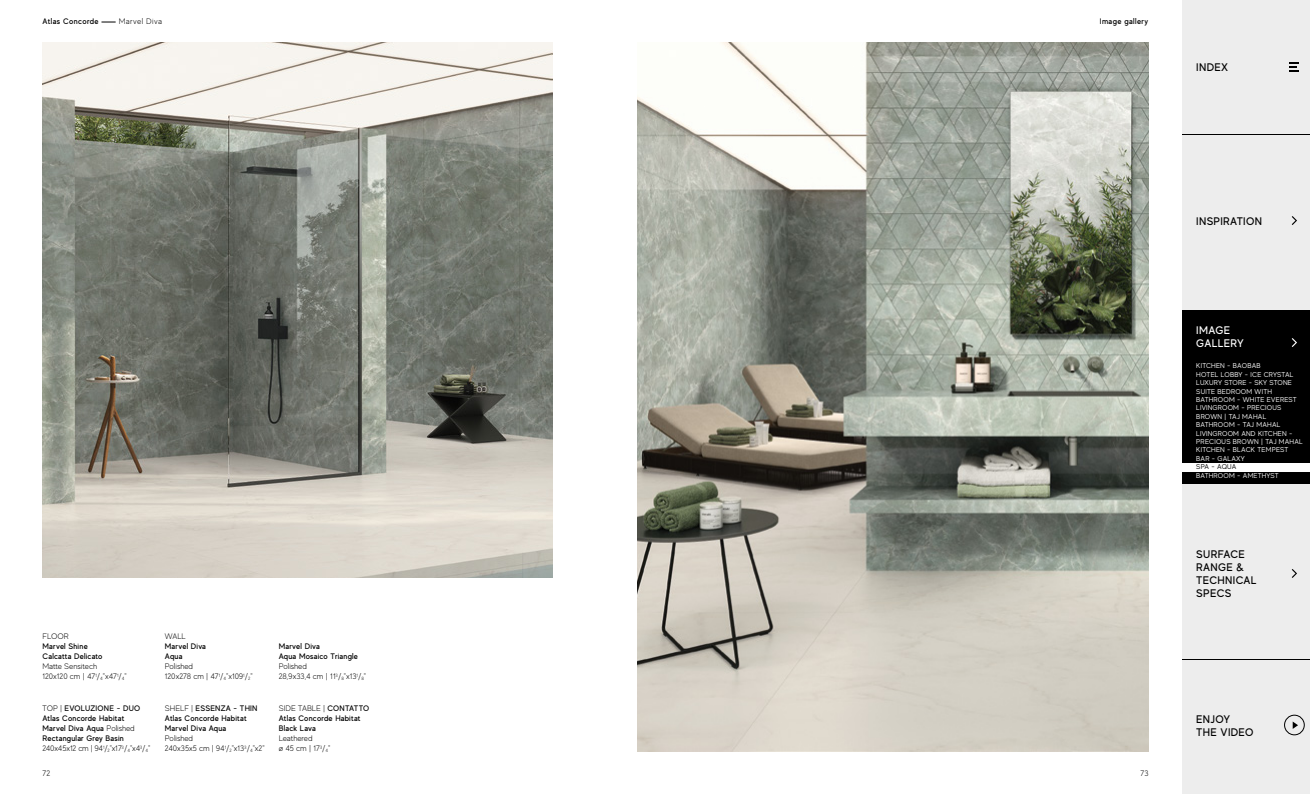
<style>
.page{position:relative;width:1310px;height:794px;background:#fff}
.page>*{position:absolute;margin:0;border:0;box-sizing:border-box;transform-origin:0 0}
.t1{font:500 11px/13.2px "MADE Evolve Sans";letter-spacing:.03em;color:#000}
.t2{font:500 11px/13.2px "MADE Evolve Sans";letter-spacing:.03em;color:#fff}
.t3{font:500 8px/10px "MADE Evolve Sans";letter-spacing:.025em;color:#000}
.t4{font:300 8px/10px "MADE Evolve Sans";letter-spacing:-.01em;color:#000}
.t5{font:500 8px "MADE Evolve Sans";letter-spacing:.045em;color:#000}
.t6{font:300 8px "MADE Evolve Sans";letter-spacing:.04em;color:#000}
.t7{font:7px/8.4px "MADE Evolve Sans";letter-spacing:.03em;color:#fff}
.t8{font:7px "MADE Evolve Sans";letter-spacing:.01em;color:#000}
.s1{font-weight:300}
</style>
<div class="page">
<img style="left:638px;top:43px;width:510px;height:708px">
<img style="left:42px;top:43px;width:511px;height:535px">
<svg style="left:101px;top:22px;width:15px;height:1px"></svg>
<div style="left:1182px;top:0;width:128px;height:794px;background:#ededed"></div>
<div style="left:1182px;top:310px;width:128px;height:174px;background:#000"></div>
<svg style="left:1289px;top:62px;width:10px;height:9px"></svg>
<svg style="left:1291px;top:569px;width:6px;height:9px"></svg>
<div style="left:1284px;top:714px;width:20px;height:21px;border:1px solid #000;border-radius:50%"></div>
<svg style="left:1292px;top:721px;width:6px;height:8px"></svg>
<svg style="left:1291px;top:216px;width:6px;height:9px"></svg>
<hr style="left:1182px;top:134px;width:128px;height:1px;background:#000">
<hr style="left:1182px;top:659px;width:128px;height:1px;background:#000">
<svg style="left:1291px;top:338px;width:6px;height:9px"></svg>
<div style="left:1182px;top:463px;width:128px;height:8px;background:#fff"></div>
<p class="t5" style="left:43px;top:16px;width:57px">Atlas Concorde</p>
<p class="t6" style="left:119px;top:17px;width:45px">Marvel Diva</p>
<p class="t5" style="left:1100px;top:16px;width:50px">Image gallery</p>
<h1 class="t1" style="left:1196px;top:60px;width:33px">INDEX</h1>
<p class="t4" style="left:43px;top:631px;width:28px">FLOOR</p>
<p class="t3" style="left:43px;top:641px;width:61px">Marvel Shine<br>Calcatta Delicato</p>
<p class="t4" style="left:43px;top:661px;width:86px">Matte Sensitech<br>120x120 cm | 47<sup>1</sup>/<sub>4</sub>"x47<sup>1</sup>/<sub>4</sub>"</p>
<p class="t4" style="left:165px;top:631px;width:22px">WALL</p>
<p class="t3" style="left:165px;top:641px;width:43px">Marvel Diva<br>Aqua</p>
<p class="t4" style="left:165px;top:661px;width:89px">Polished<br>120x278 cm | 47<sup>1</sup>/<sub>4</sub>"x109<sup>1</sup>/<sub>2</sub>"</p>
<p class="t3" style="left:43px;top:703px;width:109px"><span class="s1">TOP |</span> EVOLUZIONE - DUO<br>Atlas Concorde Habitat<br>Marvel Diva Aqua <span class="s1">Polished<br></span>Rectangular Grey Basin<br><span class="s1">240x45x12 cm | 94</span><sup>1</sup><span class="s1">/</span><sub>2</sub><span class="s1">"x17</span><sup>3</sup><span class="s1">/</span><sub>4</sub><span class="s1">"x4</span><sup>3</sup><span class="s1">/</span><sub>4</sub><span class="s1">"</span></p>
<p class="t3" style="left:165px;top:703px;width:94px"><span class="s1">SHELF |</span> ESSENZA - THIN<br>Atlas Concorde Habitat<br>Marvel Diva Aqua</p>
<p class="t4" style="left:165px;top:733px;width:101px">Polished<br>240x35x5 cm | 94<sup>1</sup>/<sub>2</sub>"x13<sup>3</sup>/<sub>4</sub>"x2"</p>
<p class="t3" style="left:279px;top:641px;width:81px">Marvel Diva<br>Aqua Mosaico Triangle</p>
<p class="t4" style="left:279px;top:661px;width:89px">Polished<br>28,9x33,4 cm | 11<sup>3</sup>/<sub>8</sub>"x13<sup>1</sup>/<sub>8</sub>"</p>
<p class="t3" style="left:279px;top:703px;width:92px"><span class="s1">SIDE TABLE |</span> CONTATTO<br>Atlas Concorde Habitat<br>Black Lava</p>
<p class="t4" style="left:279px;top:733px;width:53px">Leathered<br>ø 45 cm | 17<sup>3</sup>/<sub>4</sub>"</p>
<p class="t4" style="left:42px;top:767px;width:9px">72</p>
<p class="t4" style="left:1140px;top:767px;width:10px">73</p>
<h1 class="t1" style="left:1196px;top:214px;width:67px">INSPIRATION</h1>
<h1 class="t2" style="left:1196px;top:323px;width:49px">IMAGE<br>GALLERY</h1>
<p class="t7" style="left:1196px;top:361px;width:108px">KITCHEN - BAOBAB<br>HOTEL LOBBY - ICE CRYSTAL<br>LUXURY STORE - SKY STONE<br>SUITE BEDROOM WITH<br>BATHROOM - WHITE EVEREST<br>LIVINGROOM - PRECIOUS<br>BROWN | TAJ MAHAL<br>BATHROOM - TAJ MAHAL<br>LIVINGROOM AND KITCHEN -<br>PRECIOUS BROWN | TAJ MAHAL<br>KITCHEN - BLACK TEMPEST<br>BAR - GALAXY</p>
<p class="t8" style="left:1196px;top:462px;width:41px">SPA - AQUA</p>
<p class="t7" style="left:1196px;top:471px;width:84px">BATHROOM - AMETHYST</p>
<h1 class="t1" style="left:1196px;top:547px;width:62px">SURFACE<br>RANGE &amp;<br>TECHNICAL<br>SPECS</h1>
<h1 class="t1" style="left:1196px;top:712px;width:59px">ENJOY<br>THE VIDEO</h1>
</div>
